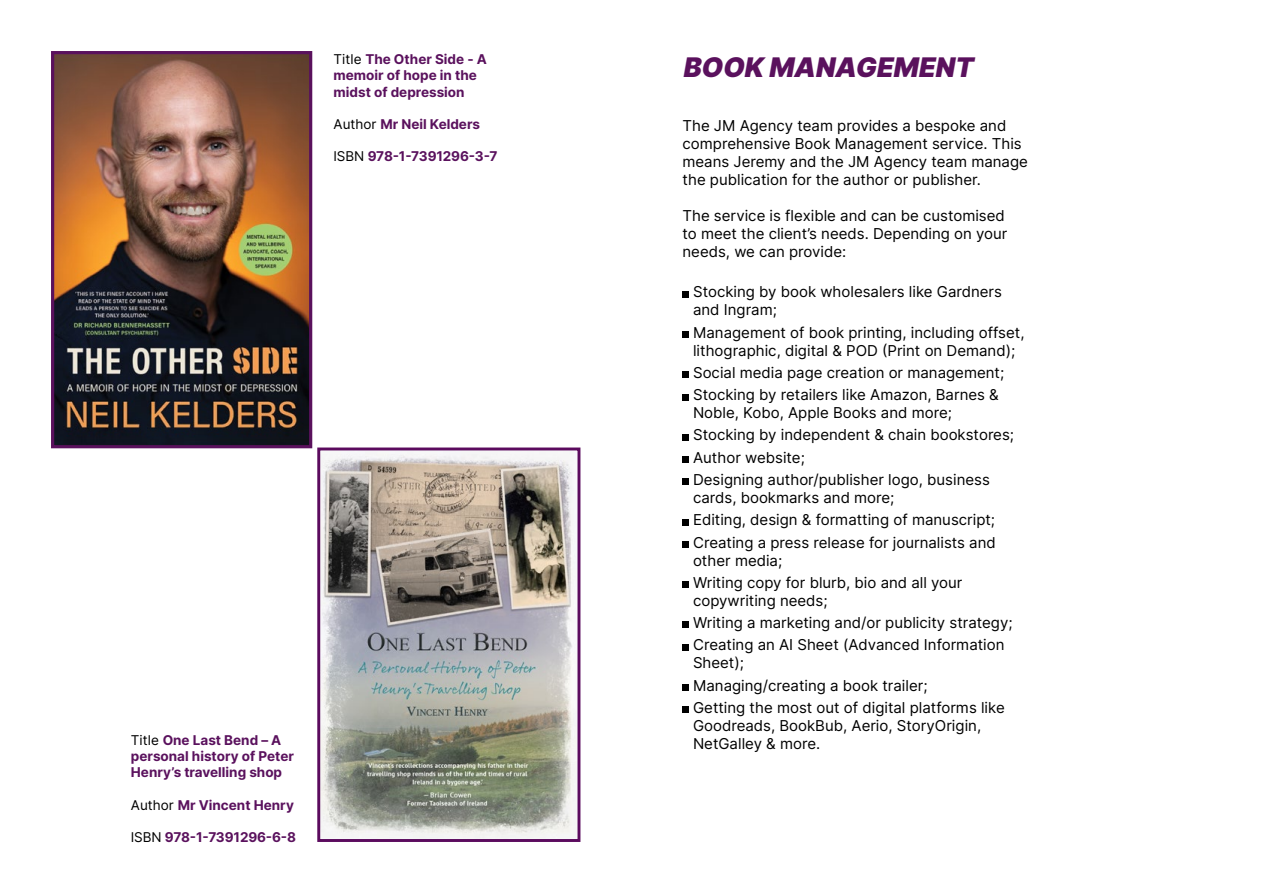
<style>
.page{position:relative;width:1263px;height:893px;background:#fff}
.page>*{position:absolute;margin:0;border:0;box-sizing:border-box;transform-origin:0 0}
.texto{font:italic 900 27px "Inter";color:#5a115d}
.texto-2{font:15px/18px "Inter";color:#000}
.texto-3{font:700 13.5px/16.2px "Inter";color:#5a115d}
.s1{font-weight:400;color:#000}
</style>
<div class="page">
<img style="left:321px;top:452px;width:255px;height:386px">
<div style="left:317px;top:447px;width:263px;height:395px;border:3px solid #5b0b5e"></div>
<img style="left:55px;top:55px;width:253px;height:389px">
<div style="left:51px;top:51px;width:261px;height:397px;border:3px solid #5a115d"></div>
<div style="left:682px;top:291px;width:7px;height:6px;background:#000"></div>
<div style="left:682px;top:331px;width:7px;height:7px;background:#000"></div>
<div style="left:682px;top:372px;width:7px;height:6px;background:#000"></div>
<div style="left:682px;top:394px;width:7px;height:6px;background:#000"></div>
<div style="left:682px;top:434px;width:7px;height:6px;background:#000"></div>
<div style="left:682px;top:456px;width:7px;height:7px;background:#000"></div>
<div style="left:682px;top:479px;width:7px;height:6px;background:#000"></div>
<div style="left:682px;top:519px;width:7px;height:6px;background:#000"></div>
<div style="left:682px;top:541px;width:7px;height:6px;background:#000"></div>
<div style="left:682px;top:581px;width:7px;height:7px;background:#000"></div>
<div style="left:682px;top:622px;width:7px;height:6px;background:#000"></div>
<div style="left:682px;top:644px;width:7px;height:6px;background:#000"></div>
<div style="left:682px;top:684px;width:7px;height:6px;background:#000"></div>
<div style="left:682px;top:706px;width:7px;height:7px;background:#000"></div>
<p class="texto-3" style="left:333px;top:51px;width:155px"><span class="s1">Title</span> The Other Side - A memoir of hope in the midst of depression</p>
<p class="texto-3" style="left:333px;top:116px;width:148px"><span class="s1">Author</span> Mr Neil Kelders</p>
<p class="texto-3" style="left:333px;top:148px;width:166px"><span class="s1">ISBN</span> 978-1-7391296-3-7</p>
<p class="texto-3" style="left:131px;top:731px;width:165px"><span class="s1">Title</span> One Last Bend – A personal history of Peter<br>Henry’s travelling shop</p>
<p class="texto-3" style="left:131px;top:796px;width:165px"><span class="s1">Author</span> Mr Vincent Henry</p>
<p class="texto-3" style="left:131px;top:829px;width:167px"><span class="s1">ISBN</span> 978-1-7391296-6-8</p>
<p class="texto" style="left:682px;top:48px;width:298px">BOOK MANAGEMENT</p>
<p class="texto-2" style="left:682px;top:116px;width:347px">The JM Agency team provides a bespoke and comprehensive Book Management service. This means Jeremy and the JM Agency team manage the publication for the author or publisher.</p>
<p class="texto-2" style="left:682px;top:206px;width:326px">The service is flexible and can be customised to meet the client’s needs. Depending on your needs, we can provide:</p>
<p class="texto-2" style="left:693px;top:283px;width:310px">Stocking by book wholesalers like Gardners and Ingram;</p>
<p class="texto-2" style="left:693px;top:323px;width:333px">Management of book printing, including offset, lithographic, digital &amp; POD (Print on Demand);</p>
<p class="texto-2" style="left:693px;top:363px;width:313px">Social media page creation or management;</p>
<p class="texto-2" style="left:693px;top:385px;width:307px">Stocking by retailers like Amazon, Barnes &amp;<br>Noble, Kobo, Apple Books and more;</p>
<p class="texto-2" style="left:693px;top:426px;width:322px">Stocking by independent &amp; chain bookstores;</p>
<p class="texto-2" style="left:693px;top:448px;width:113px">Author website;</p>
<p class="texto-2" style="left:693px;top:470px;width:298px">Designing author/publisher logo, business cards, bookmarks and more;</p>
<p class="texto-2" style="left:693px;top:510px;width:303px">Editing, design &amp; formatting of manuscript;</p>
<p class="texto-2" style="left:693px;top:533px;width:304px">Creating a press release for journalists and other media;</p>
<p class="texto-2" style="left:693px;top:573px;width:271px">Writing copy for blurb, bio and all your copywriting needs;</p>
<p class="texto-2" style="left:693px;top:613px;width:321px">Writing a marketing and/or publicity strategy;</p>
<p class="texto-2" style="left:693px;top:635px;width:313px">Creating an AI Sheet (Advanced Information<br>Sheet);</p>
<p class="texto-2" style="left:693px;top:676px;width:236px">Managing/creating a book trailer;</p>
<p class="texto-2" style="left:693px;top:698px;width:313px">Getting the most out of digital platforms like<br>Goodreads, BookBub, Aerio, StoryOrigin,<br>NetGalley &amp; more.</p>
</div>
